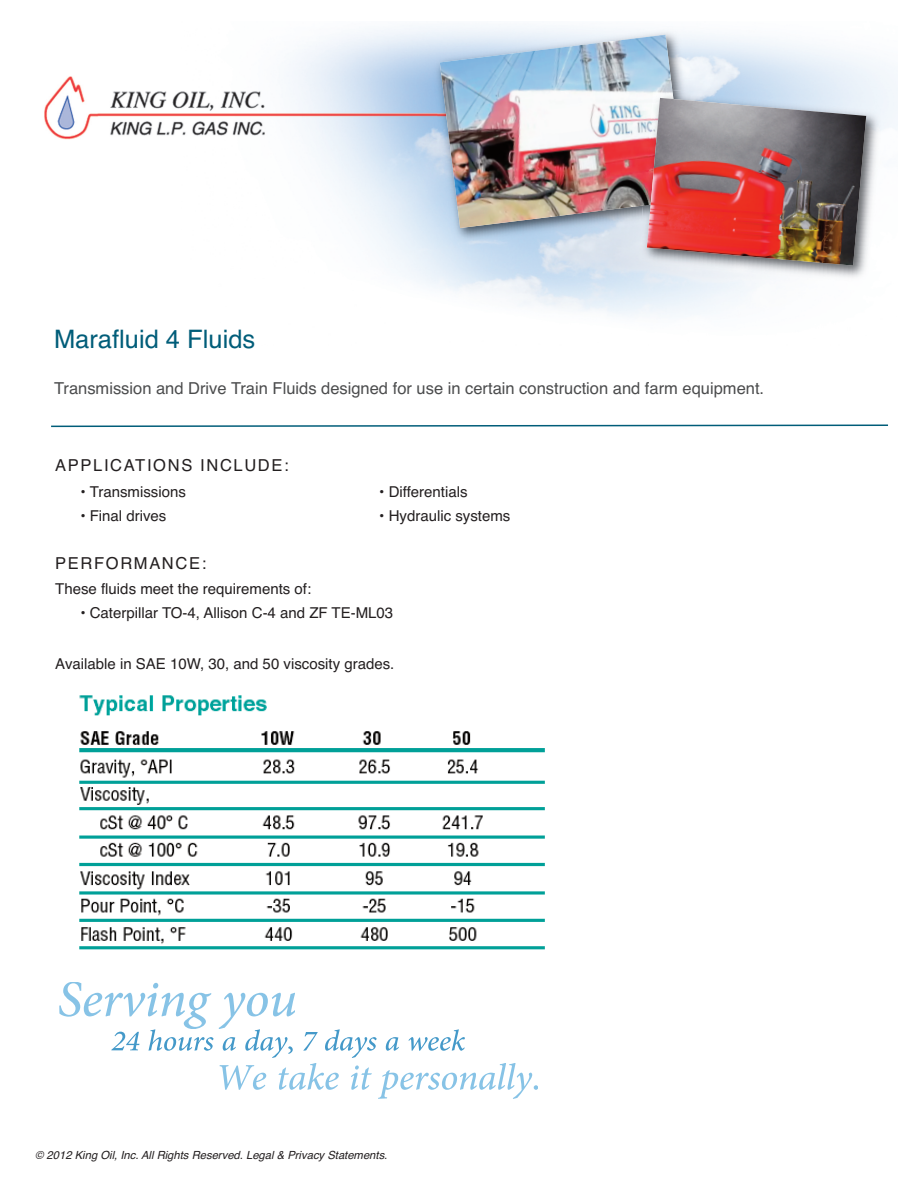
<style>
.page{position:relative;width:918px;height:1188px;background:#fff}
.page>*{position:absolute;margin:0;border:0;box-sizing:border-box;transform-origin:0 0}
.t1{font:25.5px "Helvetica";color:#005d79}
.t2{font:16.5px "Helvetica";color:#4b4c4d}
.t3{font:16.5px "Helvetica";letter-spacing:.1em;color:#231f20}
.t4{font:15px "Helvetica";color:#231f20}
.t5{font:italic 11.25px "Helvetica";color:#231f20}
</style>
<div class="page">
<img style="left:44px;top:26px;width:854px;height:291px">
<svg style="left:51px;top:424px;width:837px;height:4px"></svg>
<svg style="left:59px;top:982px;width:201px;height:69px"></svg>
<svg style="left:220px;top:1063px;width:178px;height:36px"></svg>
<img style="left:430px;top:26px;width:260px;height:222px">
<img style="left:440px;top:35px;width:246px;height:193px">
<img style="left:638px;top:92px;width:247px;height:193px">
<img style="left:641px;top:90px;width:64px;height:135px">
<img style="left:643px;top:88px;width:43px;height:118px">
<img style="left:647px;top:98px;width:219px;height:168px">
<img style="left:79px;top:695px;width:466px;height:255px">
<h1 class="t1" style="left:54px;top:324px;width:203px">Marafluid 4 Fluids</h1>
<p class="t2" style="left:54px;top:378px;width:712px">Transmission and Drive Train Fluids designed for use in certain construction and farm equipment.</p>
<p class="t3" style="left:55px;top:456px;width:235px">APPLICATIONS INCLUDE:</p>
<p class="t4" style="left:80px;top:483px;width:107px">• Transmissions</p>
<p class="t4" style="left:379px;top:483px;width:90px">• Differentials</p>
<p class="t4" style="left:80px;top:507px;width:88px">• Final drives</p>
<p class="t4" style="left:379px;top:507px;width:133px">• Hydraulic systems</p>
<p class="t3" style="left:55px;top:553px;width:153px">PERFORMANCE:</p>
<p class="t4" style="left:55px;top:580px;width:257px">These fluids meet the requirements of:</p>
<p class="t4" style="left:80px;top:604px;width:314px">• Caterpillar TO-4, Allison C-4 and ZF TE-ML03</p>
<p class="t4" style="left:55px;top:655px;width:341px">Available in SAE 10W, 30, and 50 viscosity grades.</p>
<p class="t5" style="left:35px;top:1148px;width:354px">© 2012 King Oil, Inc. All Rights Reserved. Legal &amp; Privacy Statements.</p>
</div>
